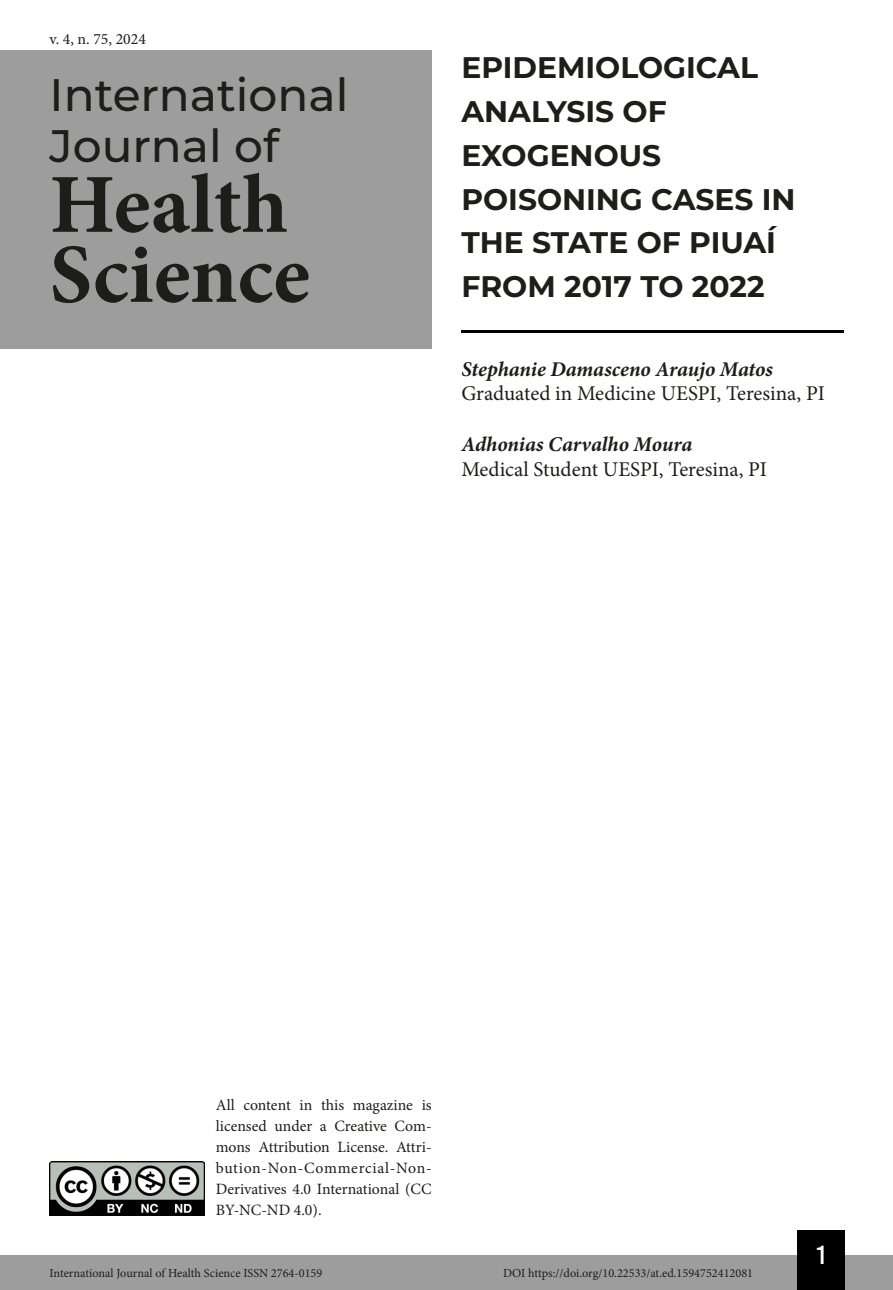
<style>
.page{position:relative;width:893px;height:1290px;background:#fff}
.page>*{position:absolute;margin:0;border:0;box-sizing:border-box;transform-origin:0 0}
.t1{font:700 84px/70px "Minion Pro";color:#1d1d1b}
.t2{font:500 45.5px/50.8px "Montserrat";color:#1d1d1b}
.Título_Artigo{font:700 29.75px/43.8px "Montserrat";color:#1d1d1b}
.t3{font:26.25px "Bebas Kai";color:#fff}
.Infos_autor{font:21px "Minion Pro";color:#1d1d1b}
.Autor{font:italic 700 21px "Minion Pro";letter-spacing:-.005em;color:#1d1d1b}
.t4{font:15.75px/21px "Minion Pro";color:#1d1d1b;text-align:justify}
.t5{font:12.25px "Minion Pro";color:#1d1d1b}
</style>
<div class="page">
<div style="left:0;top:1255px;width:893px;height:35px;background:#9d9d9d"></div>
<div style="left:797px;top:1230px;width:48px;height:60px;background:#000"></div>
<img style="left:50px;top:1161px;width:154px;height:54px">
<div style="left:0;top:50px;width:432px;height:298px;background:#9d9d9d"></div>
<hr style="left:461px;top:330px;width:382px;height:2px;background:#000">
<p class="t4" style="left:50px;top:28px;width:98px">v. 4, n. 75, 2024</p>
<h2 class="t2" style="left:50px;top:68px;width:300px">International<br>Journal of</h2>
<h1 class="t1" style="left:50px;top:169px;width:262px">Health<br>Science</h1>
<p class="Título_Artigo" style="left:461px;top:44px;width:336px">EPIDEMIOLOGICAL<br>ANALYSIS OF<br>EXOGENOUS<br>POISONING CASES IN<br>THE STATE OF PIUAÍ<br>FROM 2017 TO 2022</p>
<p class="Autor" style="left:461px;top:354px;width:313px">Stephanie Damasceno Araujo Matos</p>
<p class="Infos_autor" style="left:461px;top:380px;width:365px">Graduated in Medicine UESPI, Teresina, PI</p>
<p class="Autor" style="left:461px;top:429px;width:232px">Adhonias Carvalho Moura</p>
<p class="Infos_autor" style="left:461px;top:455px;width:307px">Medical Student UESPI, Teresina, PI</p>
<p class="t4" style="left:216px;top:1095px;width:217px">All content in this magazine is licensed under a Creative Com&shy;mons Attribution License. Attri&shy;bution-Non-Commercial-Non-Derivatives 4.0 International (CC BY-NC-ND 4.0).</p>
<h3 class="t3" style="left:817px;top:1241px;width:10px">1</h3>
<p class="t5" style="left:50px;top:1265px;width:274px">International Journal of Health Science ISSN 2764-0159</p>
<p class="t5" style="left:503px;top:1265px;width:252px">DOI https://doi.org/10.22533/at.ed.1594752412081</p>
</div>
